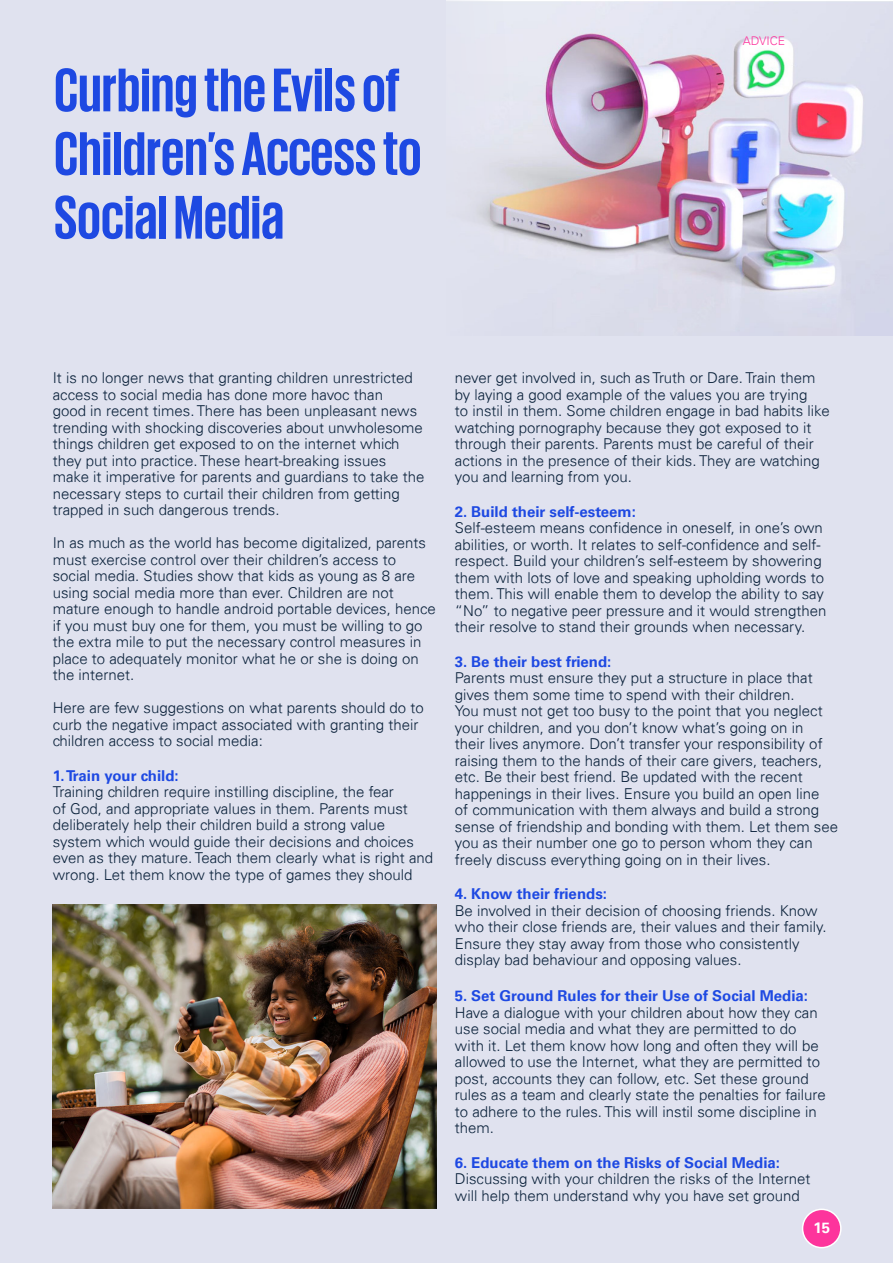
<style>
.page{position:relative;width:893px;height:1263px;background:#e0e2ef}
.page>*{position:absolute;margin:0;border:0;box-sizing:border-box;transform-origin:0 0}
.t1{font:700 63px/63.6px "KPMG";color:#1e49e2}
.t2{font:300 15px/16.5px "Univers 45";color:#0c233c}
.t3{font:700 15px "Univers 65";color:#1e49e2}
.t4{font:700 15px "Univers 65";color:#fff}
.t5{font:300 12px "Univers 45";color:#fd349c}
</style>
<div class="page">
<img style="left:446px;top:0;width:447px;height:336px">
<img style="left:52px;top:905px;width:385px;height:304px">
<div style="left:802px;top:1209px;width:39px;height:38px;background:#fd349c;border-radius:50%"></div>
<div style="left:802px;top:1208px;width:40px;height:40px;border:2px solid #fff;border-radius:50%"></div>
<h1 class="t1" style="left:54px;top:56px;width:369px">Curbing the Evils of<br>Children’s Access to<br>Social Media</h1>
<p class="t5" style="left:743px;top:34px;width:44px">ADVICE</p>
<p class="t2" style="left:53px;top:370px;width:373px">It is no longer news that granting children unrestricted access to social media has done more havoc than<br>good in recent times. There has been unpleasant news trending with shocking discoveries about unwholesome things children get exposed to on the internet which they put into practice. These heart-breaking issues make it imperative for parents and guardians to take the necessary steps to curtail their children from getting trapped in such dangerous trends.</p>
<p class="t2" style="left:53px;top:535px;width:385px">In as much as the world has become digitalized, parents must exercise control over their children’s access to social media. Studies show that kids as young as 8 are using social media more than ever. Children are not mature enough to handle android portable devices, hence if you must buy one for them, you must be willing to go the extra mile to put the necessary control measures in place to adequately monitor what he or she is doing on the internet.</p>
<p class="t2" style="left:53px;top:700px;width:372px">Here are few suggestions on what parents should do to curb the negative impact associated with granting their children access to social media:</p>
<p class="t3" style="left:53px;top:767px;width:128px">1. Train your child:</p>
<p class="t2" style="left:53px;top:784px;width:382px">Training children require instilling discipline, the fear<br>of God, and appropriate values in them. Parents must deliberately help their children build a strong value system which would guide their decisions and choices even as they mature. Teach them clearly what is right and wrong. Let them know the type of games they should</p>
<p class="t2" style="left:455px;top:370px;width:376px">never get involved in, such as Truth or Dare. Train them by laying a good example of the values you are trying<br>to instil in them. Some children engage in bad habits like watching pornography because they got exposed to it through their parents. Parents must be careful of their actions in the presence of their kids. They are watching you and learning from you.</p>
<p class="t3" style="left:455px;top:503px;width:183px">2. Build their self-esteem:</p>
<p class="t2" style="left:455px;top:520px;width:373px">Self-esteem means confidence in oneself, in one’s own abilities, or worth. It relates to self-confidence and self&shy;respect. Build your children’s self-esteem by showering them with lots of love and speaking upholding words to them. This will enable them to develop the ability to say “No” to negative peer pressure and it would strengthen their resolve to stand their grounds when necessary.</p>
<p class="t3" style="left:455px;top:653px;width:158px">3. Be their best friend:</p>
<p class="t2" style="left:455px;top:670px;width:385px">Parents must ensure they put a structure in place that gives them some time to spend with their children.<br>You must not get too busy to the point that you neglect your children, and you don’t know what’s going on in<br>their lives anymore. Don’t transfer your responsibility of raising them to the hands of their care givers, teachers, etc. Be their best friend. Be updated with the recent happenings in their lives. Ensure you build an open line<br>of communication with them always and build a strong sense of friendship and bonding with them. Let them see you as their number one go to person whom they can freely discuss everything going on in their lives.</p>
<p class="t3" style="left:455px;top:885px;width:154px">4. Know their friends:</p>
<p class="t2" style="left:455px;top:902px;width:373px">Be involved in their decision of choosing friends. Know who their close friends are, their values and their family.<br>Ensure they stay away from those who consistently display bad behaviour and opposing values.</p>
<p class="t3" style="left:455px;top:987px;width:355px">5. Set Ground Rules for their Use of Social Media:</p>
<p class="t2" style="left:455px;top:1004px;width:373px">Have a dialogue with your children about how they can use social media and what they are permitted to do with it. Let them know how long and often they will be allowed to use the Internet, what they are permitted to post, accounts they can follow, etc. Set these ground rules as a team and clearly state the penalties for failure to adhere to the rules. This will instil some discipline in them.</p>
<p class="t3" style="left:455px;top:1154px;width:327px">6. Educate them on the Risks of Social Media:</p>
<p class="t2" style="left:455px;top:1171px;width:357px">Discussing with your children the risks of the Internet will help them understand why you have set ground</p>
<p class="t4" style="left:813px;top:1218px;width:18px">15</p>
</div>
